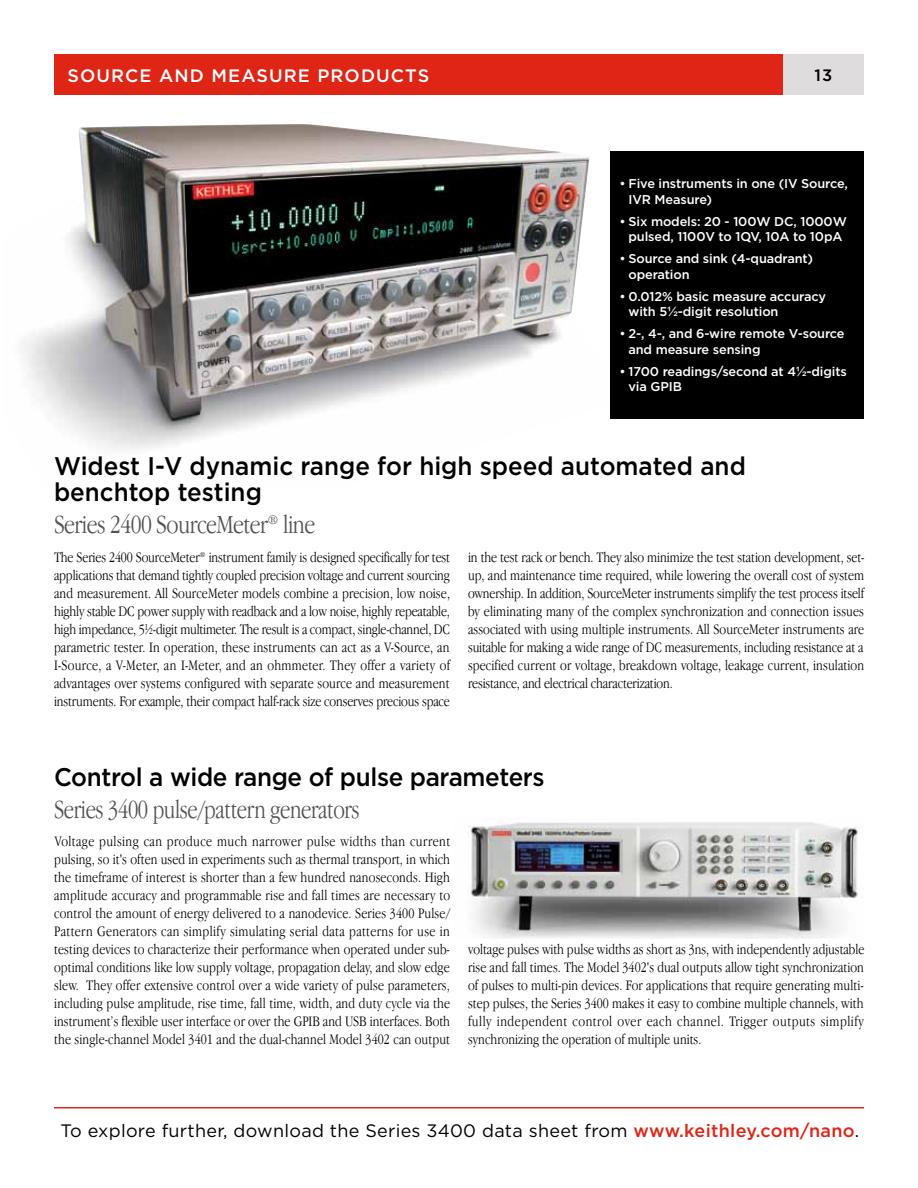
<style>
.page{position:relative;width:918px;height:1188px;background:#fff}
.page>*{position:absolute;margin:0;border:0;box-sizing:border-box;transform-origin:0 0}
.t1{font:300 condensed 27px "Garamond IT Cby BT";letter-spacing:-.015em;color:#505151;scale:.95 1}
.t2{font:300 condensed 27px "Garamond IT Cby BT";letter-spacing:-.015em;color:#505151}
.t3{font:500 25.5px/25.5px "Gotham";letter-spacing:-.005em;color:#000;scale:.95 1}
.t4{font:18px "Gotham";letter-spacing:.015em;color:#000}
.t5{font:500 18px "Gotham";letter-spacing:.06em;color:#fff}
.t6{font:500 16.5px "Gotham";color:#000}
.t7{font:300 condensed 15px/18px "Garamond IT Cby BT";color:#000;text-align:justify}
.t8{font:500 12.75px/15.8px "Gotham";letter-spacing:-.01em;color:#fff}
.s1{font-family:"Arial";font-weight:400}
.s2{font-size:9.3px}
.s3{font-weight:500;color:#de2516}
</style>
<div class="page">
<img style="left:22px;top:124px;width:607px;height:325px">
<div style="left:54px;top:54px;width:729px;height:41px;background:#de2516"></div>
<hr style="left:54px;top:1107px;width:810px;height:1px;background:#de2516">
<div style="left:783px;top:54px;width:81px;height:41px;background:#dedcdc"></div>
<div style="left:611px;top:151px;width:253px;height:267px;background:#000"></div>
<img style="left:467px;top:822px;width:391px;height:116px">
<p class="t5" style="left:68px;top:65px;width:44px">Source</p>
<p class="t5" style="left:159px;top:65px;width:84px">and Measure</p>
<p class="t5" style="left:317px;top:65px;width:59px">Produc</p>
<p class="t5" style="left:405px;top:65px;width:23px">ts</p>
<p class="t6" style="left:815px;top:66px;width:19px">13</p>
<p class="t8" style="left:629px;top:176px;width:221px;text-indent:-9px">• Five instruments in one (IV Source,<br>IVR Measure)</p>
<p class="t8" style="left:620px;top:213px;width:229px;text-align:center">• Six models: 20 - 100W DC, 1000W pulsed, 1100V to 1µV, 10A to 10pA</p>
<p class="t8" style="left:629px;top:251px;width:186px;text-indent:-9px">• Source and sink (4-quadrant) operation</p>
<p class="t8" style="left:629px;top:288px;width:199px;text-indent:-9px">• 0.012% basic measure accuracy with 5<span class="s1">½</span>-digit resolution</p>
<p class="t8" style="left:629px;top:326px;width:218px;text-indent:-9px">• 2-, 4-, and 6-wire remote V-source and measure sensing</p>
<p class="t8" style="left:629px;top:363px;width:220px;text-indent:-9px">• 1700 readings/second at 4<span class="s1">½</span>-digits via GPIB</p>
<h2 class="t3" style="left:54px;top:453px;width:730px">Widest I-V dynamic range for high speed automated and benchtop testing</h2>
<h1 class="t2" style="left:54px;top:509px;width:263px">Series 2400 SourceMeter<sup>®</sup> line</h1>
<p class="t7" style="left:54px;top:548px;width:398px">The Series 2400 SourceMeter<sup>®</sup> instrument family is designed specifically for test applications that demand tightly coupled precision voltage and current sourcing and measurement. All SourceMeter models combine a precision, low noise, highly stable DC power supply with readback and a low noise, highly repeatable, high impedance, 5<sup>1</sup>⁄<span class="s2">2</span>-digit multimeter. The result is a compact, single-channel, DC parametric tester. In operation, these instruments can act as a V-Source, an I-Source, a V-Meter, an I-Meter, and an ohmmeter. They offer a variety of advantages over systems configured with separate source and measurement instruments. For example, their compact half-rack size conserves precious space</p>
<p class="t7" style="left:468px;top:548px;width:398px">in the test rack or bench. They also minimize the test station development, set&shy;up, and maintenance time required, while lowering the overall cost of system ownership. In addition, SourceMeter instruments simplify the test process itself by eliminating many of the complex synchronization and connection issues associated with using multiple instruments. All SourceMeter instruments are suitable for making a wide range of DC measurements, including resistance at a specified current or voltage, breakdown voltage, leakage current, insulation resistance, and electrical characterization.</p>
<h2 class="t3" style="left:54px;top:764px;width:518px">Control a wide range of pulse parameters</h2>
<h1 class="t1" style="left:54px;top:795px;width:323px">Series 3400 pulse/pattern generators</h1>
<p class="t7" style="left:54px;top:832px;width:398px">Voltage pulsing can produce much narrower pulse widths than current pulsing, so it's often used in experiments such as thermal transport, in which the timeframe of interest is shorter than a few hundred nanoseconds. High amplitude accuracy and programmable rise and fall times are necessary to control the amount of energy delivered to a nanodevice. Series 3400 Pulse/ Pattern Generators can simplify simulating serial data patterns for use in testing devices to characterize their performance when operated under sub&shy;optimal conditions like low supply voltage, propagation delay, and slow edge slew. They offer extensive control over a wide variety of pulse parameters, including pulse amplitude, rise time, fall time, width, and duty cycle via the instrument’s flexible user interface or over the GPIB and USB interfaces. Both the single-channel Model 3401 and the dual-channel Model 3402 can output</p>
<p class="t7" style="left:468px;top:940px;width:398px">voltage pulses with pulse widths as short as 3ns, with independently adjustable rise and fall times. The Model 3402's dual outputs allow tight synchronization of pulses to multi-pin devices. For applications that require generating multi&shy;step pulses, the Series 3400 makes it easy to combine multiple channels, with fully independent control over each channel. Trigger outputs simplify synchronizing the operation of multiple units.</p>
<p class="t4" style="left:61px;top:1121px;width:800px">To explore further, download the Series 3400 data sheet from <span class="s3">www.keithley.com/nano</span>.</p>
</div>
